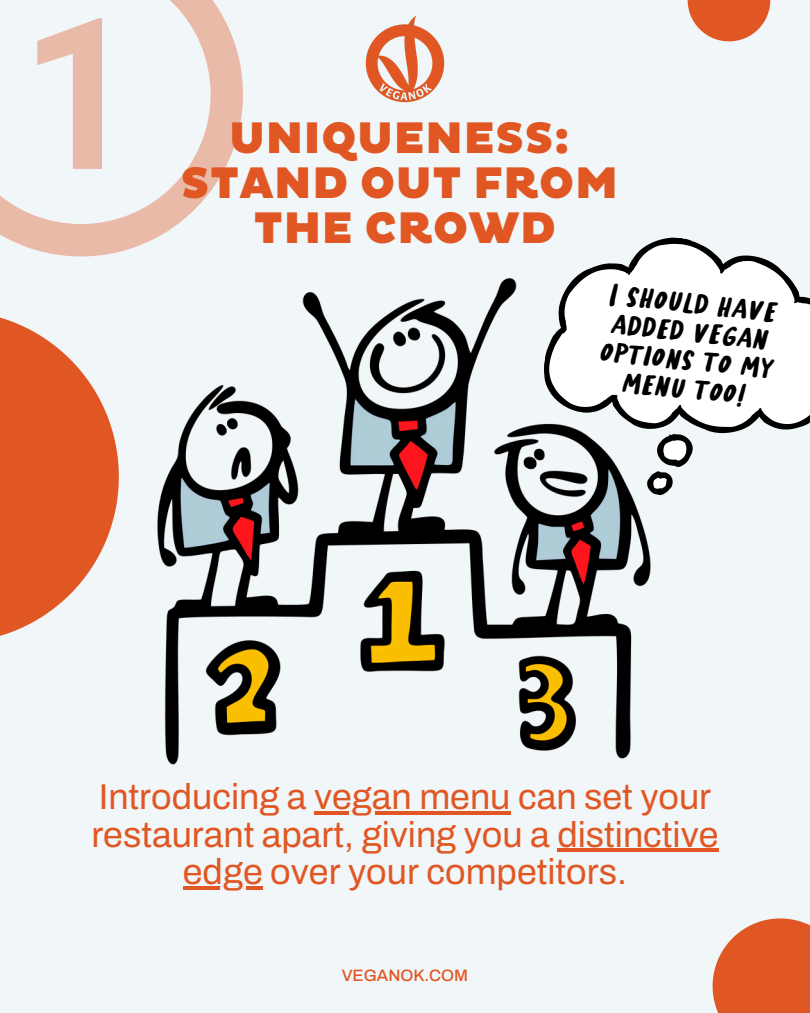
<style>
.page{position:relative;width:810px;height:1013px;background:#fff}
.page>*{position:absolute;margin:0;border:0;box-sizing:border-box;transform-origin:0 0}
.t1{font:900 45px "Pluto";color:#e15723}
.t2{font:36px "Archivo";color:#e15723}
.t3{font:33.3px/28.5px "Long Weekend";color:#000;text-align:center}
.t4{font:500 16.5px "Archivo";color:#e15723}
</style>
<div class="page">
<div style="left:0;top:0;width:810px;height:1012px;background:#f1f6f9"></div>
<svg style="left:0;top:317px;width:68px;height:319px;background:#e26739"></svg>
<img style="left:365px;top:15px;width:80px;height:88px">
<svg style="left:0;top:0;width:243px;height:256px"></svg>
<img style="left:68px;top:256px;width:583px;height:509px">
<svg style="left:538px;top:237px;width:272px;height:214px;fill:#fff"></svg>
<svg style="left:646px;top:431px;width:48px;height:65px"></svg>
<hr style="left:314px;top:811px;width:197px;height:3px;background:#e15723">
<hr style="left:557px;top:849px;width:162px;height:3px;background:#e15723">
<hr style="left:183px;top:886px;width:80px;height:3px;background:#e15723">
<svg style="left:688px;top:0;width:82px;height:41px"></svg>
<svg style="left:713px;top:918px;width:97px;height:94px;background:#e26a3c"></svg>
<p class="t1" style="left:229px;top:111px;width:343px">UNIQUENESS:</p>
<h2 class="t1" style="left:181px;top:156px;width:439px">STAND OUT FROM</h2>
<p class="t1" style="left:254px;top:201px;width:304px">THE CROWD</p>
<p class="t3" style="left:608px;top:283px;width:176px;rotate:6deg">I should have added vegan options to my menu too!</p>
<p class="t2" style="left:99px;top:777px;width:614px">Introducing a vegan menu can set your</p>
<h1 class="t2" style="left:91px;top:815px;width:629px">restaurant apart, giving you a distinctive</h1>
<p class="t2" style="left:183px;top:852px;width:446px">edge over your competitors.</p>
<p class="t4" style="left:342px;top:966px;width:128px">VEGANOK.COM</p>
</div>
